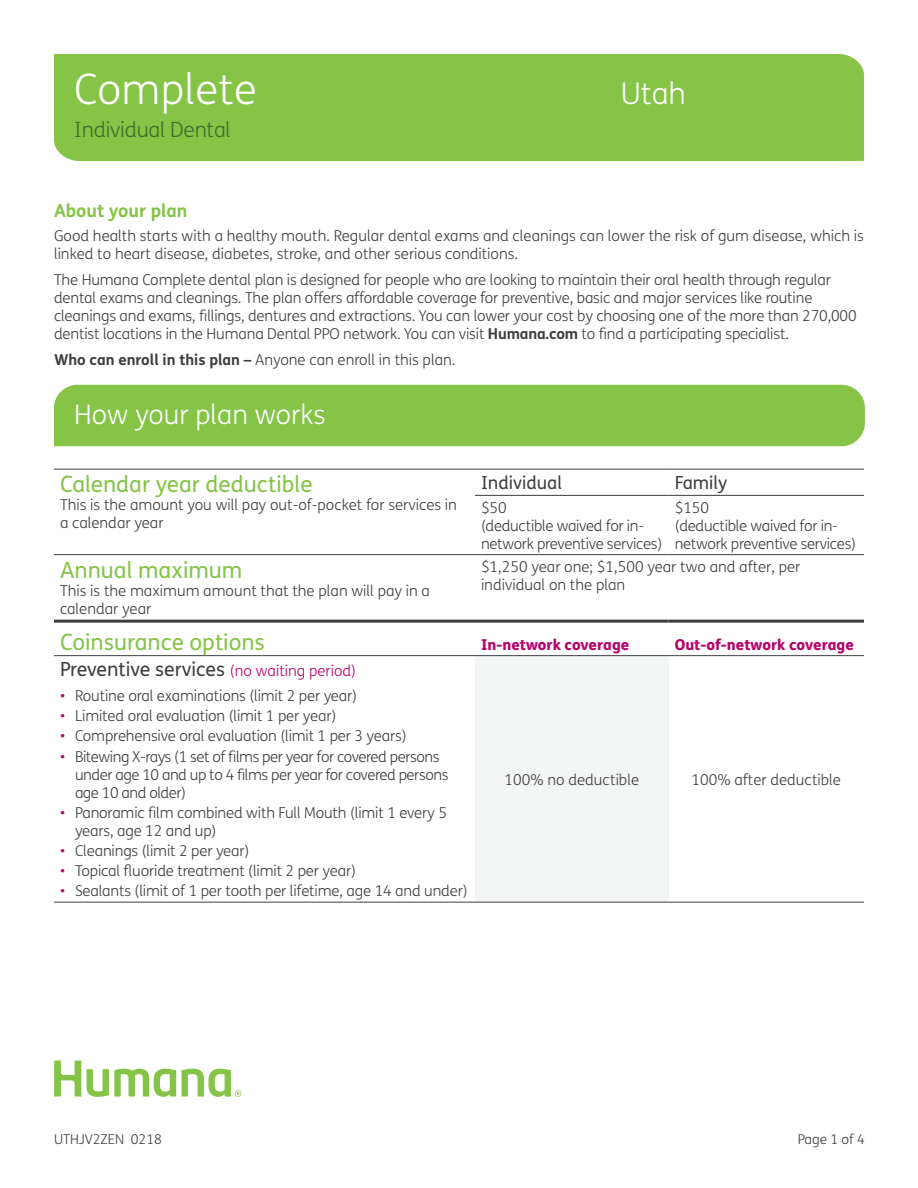
<style>
.page{position:relative;width:918px;height:1188px;background:#fff}
.page>*{position:absolute;margin:0;border:0;box-sizing:border-box;transform-origin:0 0}
.t1{font:300 42px "FS Humana";letter-spacing:.01em;color:#fff}
.t2{font:300 30px "FS Humana";color:#fff}
.t3{font:300 27px "FS Humana";color:#fff}
.light_green_heading{font:22.5px "FS Humana";color:#85c447}
.t4{font:300 21px "FS Humana";letter-spacing:-.01em;color:#387129}
.grey_heading{font:19.5px "FS Humana";color:#3e3e3f}
.body{font:18px "FS Humana";color:#3e3e3f}
.t5{font:700 18px "FS Humana";color:#85c447}
.body-2{font:300 15px/18px "FS Humana";letter-spacing:-.01em;color:#3e3e3f}
.body-3{font:300 15px/18px "FS Humana";letter-spacing:-.03em;color:#3e3e3f}
.body-4{font:800 15px "FS Humana";color:#b7046c}
.t6{font:300 13.5px "FS Humana";color:#3e3e3f}
.s1{font-weight:700}
.s2{font-weight:300;font-size:15px;color:#b7046c}
.s3{color:#b7046c}
</style>
<div class="page">
<div style="left:54px;top:54px;width:810px;height:107px;background:#85c447"></div>
<div style="left:54px;top:385px;width:811px;height:61px;background:#85c447"></div>
<div style="left:475px;top:656px;width:194px;height:246px;background:#f4f5f5"></div>
<hr style="left:54px;top:469px;width:421px;height:1px;background:#3e3e3f">
<hr style="left:475px;top:469px;width:194px;height:1px;background:#3e3e3f">
<hr style="left:669px;top:469px;width:195px;height:1px;background:#3e3e3f">
<hr style="left:475px;top:495px;width:194px;height:1px;background:#3e3e3f">
<hr style="left:669px;top:495px;width:195px;height:1px;background:#3e3e3f">
<hr style="left:54px;top:554px;width:421px;height:1px;background:#3e3e3f">
<hr style="left:475px;top:554px;width:194px;height:1px;background:#3e3e3f">
<hr style="left:669px;top:554px;width:195px;height:1px;background:#3e3e3f">
<hr style="left:54px;top:655px;width:421px;height:1px;background:#3e3e3f">
<hr style="left:475px;top:655px;width:194px;height:1px;background:#3e3e3f">
<hr style="left:669px;top:655px;width:195px;height:1px;background:#3e3e3f">
<hr style="left:54px;top:620px;width:421px;height:3px;background:#3e3e3f">
<hr style="left:475px;top:620px;width:194px;height:3px;background:#3e3e3f">
<hr style="left:669px;top:620px;width:195px;height:3px;background:#3e3e3f">
<hr style="left:54px;top:902px;width:421px;height:1px;background:#3e3e3f">
<hr style="left:475px;top:902px;width:194px;height:1px;background:#3e3e3f">
<hr style="left:669px;top:902px;width:195px;height:1px;background:#3e3e3f">
<svg style="left:54px;top:1061px;width:187px;height:36px"></svg>
<p class="t1" style="left:74px;top:60px;width:184px">Complete</p>
<p class="t4" style="left:74px;top:115px;width:158px">Individual Dental</p>
<p class="t2" style="left:621px;top:73px;width:67px">Utah</p>
<p class="t5" style="left:54px;top:196px;width:135px">About your plan</p>
<p class="body-2" style="left:54px;top:227px;width:811px">Good health starts with a healthy mouth. Regular dental exams and cleanings can lower the risk of gum disease, which is linked to heart disease, diabetes, stroke, and other serious conditions.</p>
<p class="body-2" style="left:54px;top:270px;width:804px">The Humana Complete dental plan is designed for people who are looking to maintain their oral health through regular dental exams and cleanings. The plan offers affordable coverage for preventive, basic and major services like routine cleanings and exams, fillings, dentures and extractions. You can lower your cost by choosing one of the more than 270,000 dentist locations in the Humana Dental PPO network. You can visit <span class="s1">Humana.com</span> to find a participating specialist.</p>
<p class="body-2" style="left:54px;top:350px;width:403px"><span class="s1">Who can enroll in this plan –</span> Anyone can enroll in this plan.</p>
<p class="t3" style="left:74px;top:396px;width:253px">How your plan works</p>
<p class="light_green_heading" style="left:60px;top:469px;width:254px">Calendar year deductible</p>
<p class="body-2" style="left:60px;top:495px;width:398px">This is the amount you will pay out-of-pocket for services in a calendar year</p>
<p class="light_green_heading" style="left:60px;top:555px;width:184px">Annual maximum</p>
<p class="body-2" style="left:60px;top:582px;width:372px">This is the maximum amount that the plan will pay in a calendar year</p>
<p class="body" style="left:481px;top:470px;width:83px">Individual</p>
<p class="body" style="left:675px;top:470px;width:54px">Family</p>
<p class="body-2" style="left:481px;top:498px;width:27px">$50</p>
<p class="body-2" style="left:481px;top:516px;width:183px">(deductible waived for in&shy;network preventive services)</p>
<p class="body-2" style="left:675px;top:498px;width:36px">$150</p>
<p class="body-2" style="left:675px;top:516px;width:183px">(deductible waived for in&shy;network preventive services)</p>
<p class="body-2" style="left:481px;top:557px;width:321px">$1,250 year one; $1,500 year two and after, per individual on the plan</p>
<p class="light_green_heading" style="left:60px;top:626px;width:206px">Coinsurance options</p>
<p class="body-4" style="left:481px;top:632px;width:150px">In-network coverage</p>
<p class="body-4" style="left:675px;top:632px;width:181px">Out-of-network coverage</p>
<p class="grey_heading" style="left:60px;top:656px;width:298px">Preventive services <span class="s2">(no waiting period)</span></p>
<p class="body-2" style="left:60px;top:686px;width:299px"><span class="s3">•</span> Routine oral examinations (limit 2 per year)</p>
<p class="body-2" style="left:60px;top:707px;width:278px"><span class="s3">•</span> Limited oral evaluation (limit 1 per year)</p>
<p class="body-2" style="left:60px;top:727px;width:348px"><span class="s3">•</span> Comprehensive oral evaluation (limit 1 per 3 years)</p>
<p class="body-3" style="left:75px;top:747px;width:375px;text-indent:-15px"><span class="s3">•</span> Bitewing X-rays (1 set of films per year for covered persons under age 10 and up to 4 films per year for covered persons age 10 and older)</p>
<p class="body-2" style="left:75px;top:803px;width:373px;text-indent:-15px"><span class="s3">•</span> Panoramic film combined with Full Mouth (limit 1 every 5 years, age 12 and up)</p>
<p class="body-2" style="left:60px;top:841px;width:191px"><span class="s3">•</span> Cleanings (limit 2 per year)</p>
<p class="body-2" style="left:60px;top:861px;width:298px"><span class="s3">•</span> Topical fluoride treatment (limit 2 per year)</p>
<p class="body-2" style="left:60px;top:881px;width:409px"><span class="s3">•</span> Sealants (limit of 1 per tooth per lifetime, age 14 and under)</p>
<p class="body-2" style="left:505px;top:770px;width:136px">100% no deductible</p>
<p class="body-2" style="left:692px;top:770px;width:151px">100% after deductible</p>
<p class="t6" style="left:54px;top:1130px;width:109px">UTHJV2ZEN 0218</p>
<p class="t6" style="left:798px;top:1130px;width:68px">Page 1 of 4</p>
</div>
